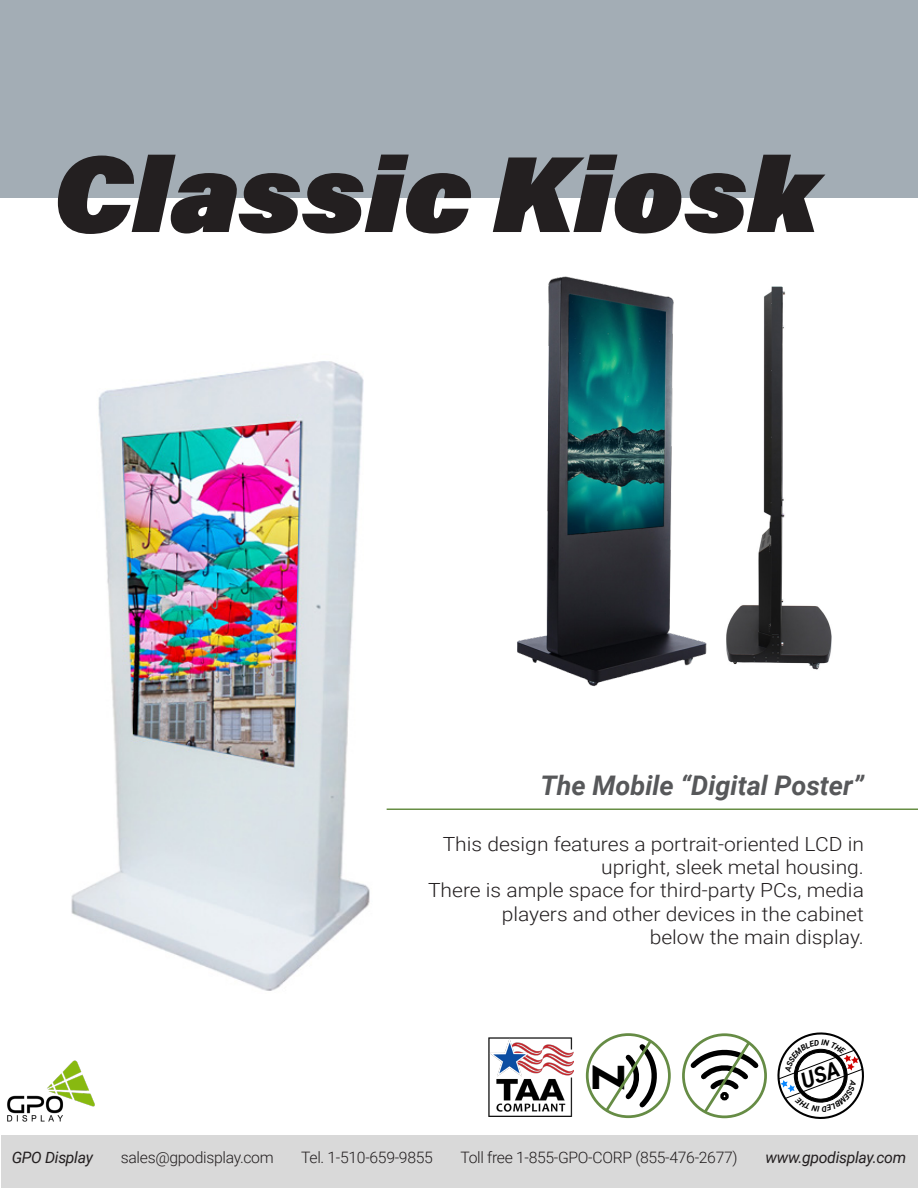
<style>
.page{position:relative;width:918px;height:1188px;background:#fff}
.page>*{position:absolute;margin:0;border:0;box-sizing:border-box;transform-origin:0 0}
.Cutsheet_Title{font:italic 900 108px "Acumin Pro";letter-spacing:.005em;color:#231f20}
.t1{font:700 34.35px "Anisette Std";color:#000}
.Grey_Text{font:italic 700 27px "Roboto";color:#57585a}
.Cutsheet_Text{font:300 19.5px/23.4px "Roboto";color:#231f20;text-align:right;scale:1.08 1}
.bottom{font:300 15.75px "Roboto";letter-spacing:-.02em;color:#231f20}
.bottom-2{font:italic 15.75px "Roboto";letter-spacing:-.02em;color:#231f20}
</style>
<div class="page">
<div style="left:0;top:0;width:918px;height:198px;background:#a3adb5"></div>
<img style="left:71px;top:361px;width:316px;height:630px">
<img style="left:726px;top:286px;width:106px;height:384px">
<hr style="left:387px;top:808px;width:531px;height:2px;background:#678e44">
<img style="left:7px;top:1061px;width:88px;height:60px">
<img style="left:489px;top:1037px;width:84px;height:80px">
<div style="left:586px;top:1033px;width:85px;height:85px;border:3px solid #668c45;border-radius:50%"></div>
<svg style="left:603px;top:1038px;width:55px;height:77px"></svg>
<div style="left:682px;top:1033px;width:85px;height:85px;border:3px solid #668c45;border-radius:50%"></div>
<svg style="left:686px;top:1039px;width:77px;height:76px"></svg>
<div style="left:2px;top:1136px;width:916px;height:52px;background:#d9d9d9"></div>
<img style="left:517px;top:276px;width:190px;height:410px">
<svg style="left:777px;top:1032px;width:87px;height:87px"></svg>
<p class="Cutsheet_Title" style="left:54px;top:116px;width:767px">Classic Kiosk</p>
<p class="Grey_Text" style="left:541px;top:767px;width:325px">The Mobile “Digital Poster”</p>
<p class="Cutsheet_Text" style="left:443px;top:831px;width:392px">This design features a portrait-oriented LCD in</p>
<p class="Cutsheet_Text" style="left:601px;top:855px;width:245px">upright, sleek metal housing.</p>
<p class="Cutsheet_Text" style="left:428px;top:878px;width:405px">There is ample space for third-party PCs, media players and other devices in the cabinet</p>
<p class="Cutsheet_Text" style="left:650px;top:925px;width:200px">below the main display.</p>
<h2 class="t1" style="left:591px;top:1058px;width:38px">N</h2>
<p class="bottom-2" style="left:12px;top:1147px;width:83px">GPO Display</p>
<p class="bottom" style="left:121px;top:1147px;width:154px">sales@gpodisplay.com</p>
<p class="bottom" style="left:301px;top:1147px;width:133px">Tel. 1-510-659-9855</p>
<p class="bottom" style="left:460px;top:1147px;width:279px">Toll free 1-855-GPO-CORP (855-476-2677)</p>
<p class="bottom-2" style="left:766px;top:1147px;width:142px">www.gpodisplay.com</p>
</div>
